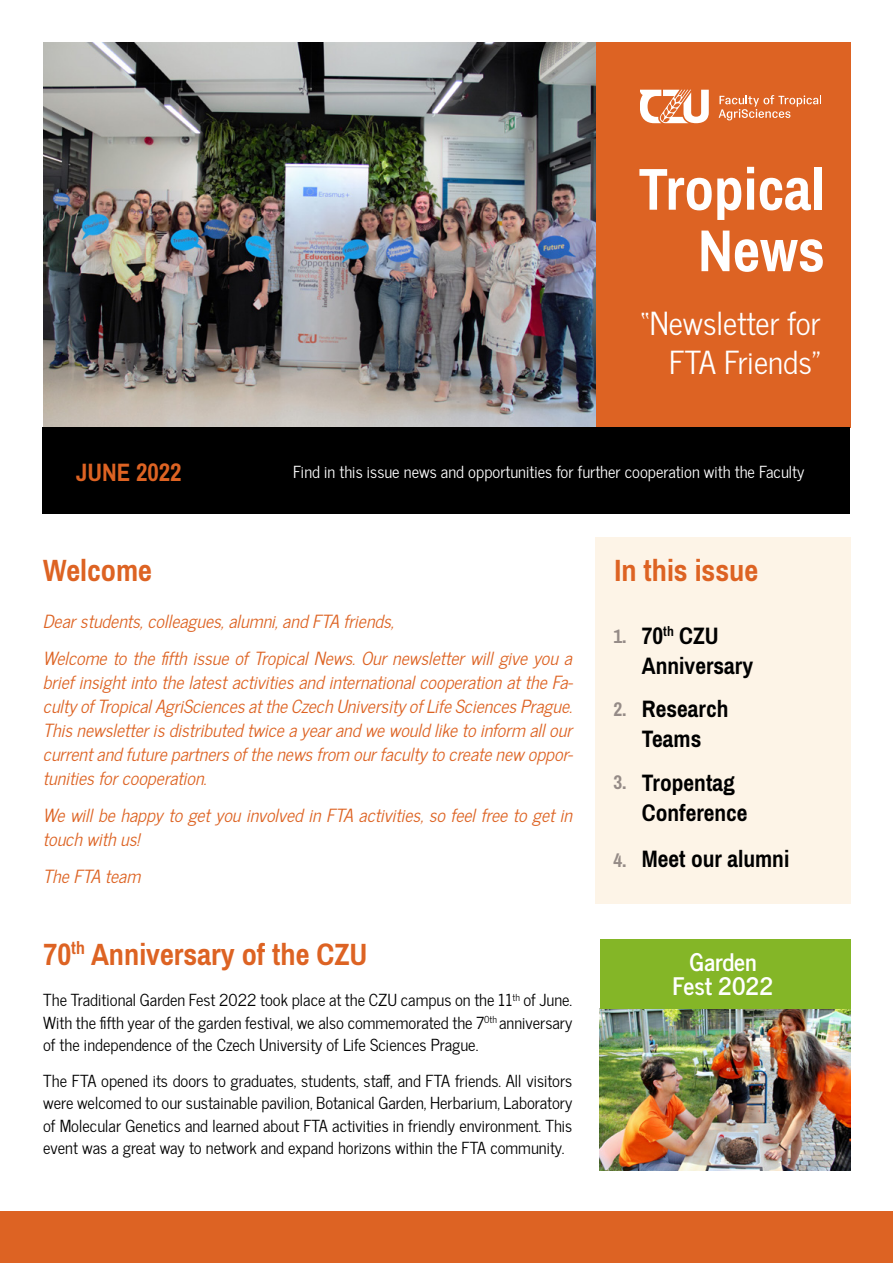
<style>
.page{position:relative;width:893px;height:1263px;background:#fff}
.page>*{position:absolute;margin:0;border:0;box-sizing:border-box;transform-origin:0 0}
.t1{font:700 64.5px/61.5px "Pragati Narrow";color:#fff;text-align:right}
.t2{font:700 33px "Pragati Narrow";color:#dd6323}
.t3{font:31.5px/39px "News Cycle";color:#fff;text-align:right}
.t4{font:700 27px "Pragati Narrow";color:#dd6323}
.t5{font:700 25.5px/30px "Pragati Narrow";color:#000}
.t6{font:700 24px/24px "News Cycle";color:#fff;text-align:center}
.t7{font:700 21px "Pragati Narrow";color:#958b87}
.t8{font:italic 18px/24px "News Cycle";color:#dd6323}
.t9{font:16.5px/22.5px "News Cycle";color:#000;text-align:justify}
.t10{font:16.5px "News Cycle";color:#fff}
</style>
<div class="page">
<div style="left:595px;top:43px;width:255px;height:385px;background:#dd6323"></div>
<img style="left:43px;top:43px;width:552px;height:384px">
<div style="left:595px;top:537px;width:255px;height:367px;background:#fdf4e7"></div>
<div style="left:0;top:1212px;width:893px;height:51px;background:#dd6323"></div>
<div style="left:43px;top:428px;width:807px;height:86px;background:#000"></div>
<svg style="left:640px;top:90px;width:69px;height:33px"></svg>
<svg style="left:719px;top:95px;width:102px;height:25px"></svg>
<img style="left:600px;top:1009px;width:250px;height:161px">
<div style="left:600px;top:939px;width:250px;height:70px;background:#84b627"></div>
<h1 class="t1" style="left:638px;top:157px;width:188px">Tropical<br>News</h1>
<h3 class="t3" style="left:641px;top:302px;width:181px">“Newsletter for<br>FTA Friends”</h3>
<h3 class="t4" style="left:76px;top:456px;width:107px">JUNE 2022</h3>
<p class="t10" style="left:293px;top:457px;width:513px">Find in this issue news and opportunities for further cooperation with the Faculty</p>
<h2 class="t2" style="left:43px;top:550px;width:110px">Welcome</h2>
<h2 class="t2" style="left:614px;top:550px;width:145px">In this issue</h2>
<p class="t8" style="left:43px;top:602px;width:537px;line-height:36.8px">Dearstudents,colleagues,alumni,andFTAfriends,<br>WelcometothefifthissueofTropicalNews.Ournewsletterwillgiveyoua</p>
<p class="t8" style="left:43px;top:669px;width:537px;text-align:justify">briefinsightintothelatestactivitiesandinternationalcooperationattheFa&shy;cultyofTropicalAgriSciencesattheCzechUniversityofLifeSciencesPrague.<br>Thisnewsletterisdistributedtwiceayearandwewouldliketoinform allour currentandfuturepartnersofthenewsfrom ourfacultytocreatenew oppor&shy;tunitiesforcooperation.</p>
<p class="t8" style="left:43px;top:802px;width:537px">WewillbehappytogetyouinvolvedinFTAactivities,sofeelfreetogetin touchwithus!</p>
<p class="t8" style="left:43px;top:863px;width:105px">TheFTAteam</p>
<p class="t7" style="left:613px;top:623px;width:15px">1.</p>
<p class="t7" style="left:613px;top:697px;width:15px">2.</p>
<p class="t7" style="left:613px;top:769px;width:15px">3.</p>
<p class="t7" style="left:613px;top:847px;width:15px">4.</p>
<h3 class="t5" style="left:642px;top:620px;width:113px">70<sup>th</sup> CZU<br>Anniversary</h3>
<h3 class="t5" style="left:642px;top:693px;width:88px">Research<br>Teams</h3>
<h3 class="t5" style="left:642px;top:767px;width:107px">Tropentag<br>Conference</h3>
<h3 class="t5" style="left:642px;top:843px;width:149px">Meet our alumni</h3>
<h2 class="t2" style="left:44px;top:934px;width:325px">70<sup>th</sup> Anniversary of the CZU</h2>
<h3 class="t6" style="left:672px;top:948px;width:102px">Garden<br>Fest 2022</h3>
<p class="t9" style="left:43px;top:988px;width:531px">The Traditional Garden Fest 2022 took place at the CZU campus on the 11<sup>th</sup> of June.<br>With the fifth year of the garden festival, we also commemorated the 7<sup>0th</sup> anniversary of the independence of the Czech University of Life Sciences Prague.</p>
<p class="t9" style="left:43px;top:1068px;width:531px">The FTA opened its doors to graduates, students, staff, and FTA friends. All visitors were welcomed to our sustainable pavilion, Botanical Garden, Herbarium, Laboratory of Molecular Genetics and learned about FTA activities in friendly environment. This event was a great way to network and expand horizons within the FTA community.</p>
</div>
